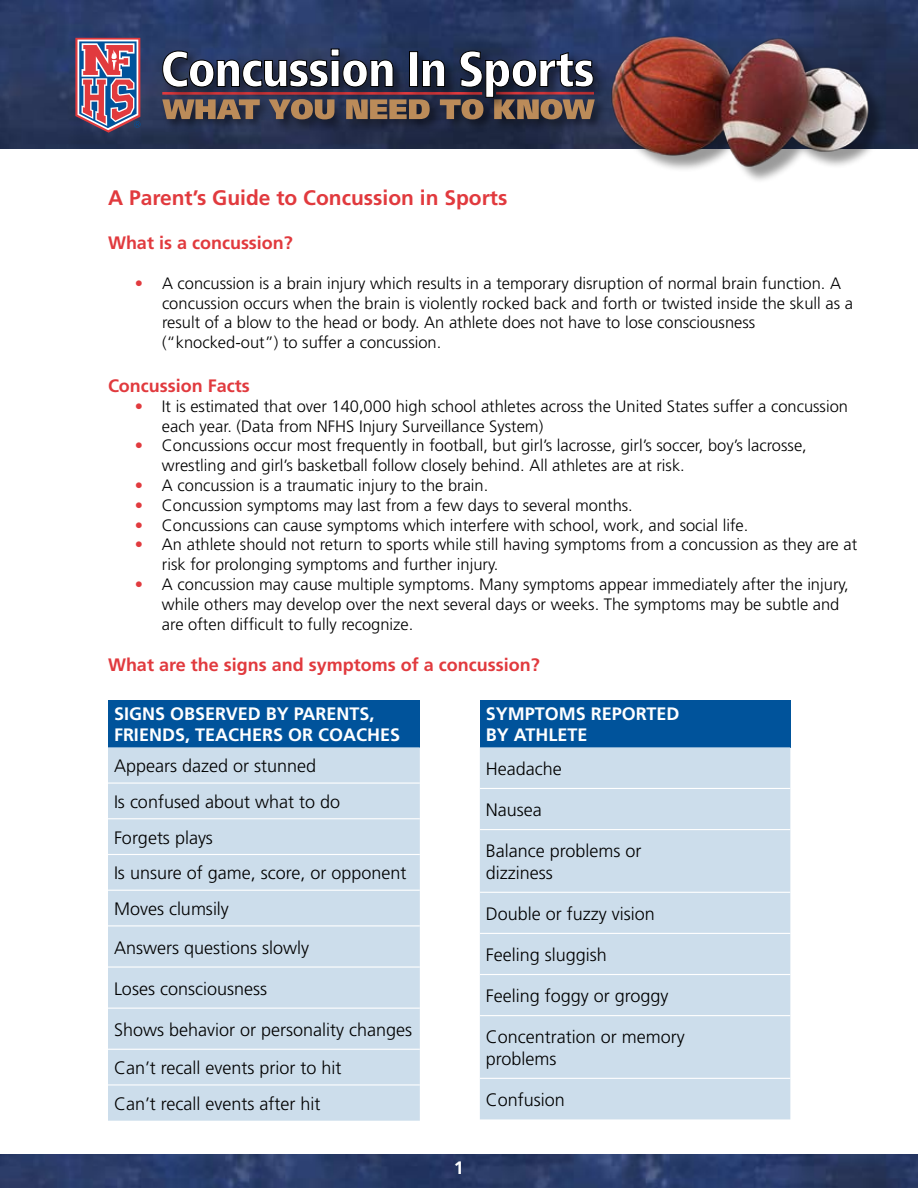
<style>
.page{position:relative;width:918px;height:1188px;background:#fff}
.page>*{position:absolute;margin:0;border:0;box-sizing:border-box;transform-origin:0 0}
.t1{font:700 21px "Frutiger";color:#e13a3e}
.t2{font:300 18px/35.7px "Frutiger";color:#000}
.t3{font:700 18px/21.6px "Frutiger";color:#fff}
.t4{font:700 18px "Frutiger";color:#e13a3e}
.t5{font:300 16.5px/19.8px "Frutiger";color:#000}
.s1{color:#e13a3e}
</style>
<div class="page">
<img style="left:0;top:1154px;width:918px;height:34px">
<img style="left:0;top:0;width:918px;height:148px">
<svg style="left:75px;top:38px;width:66px;height:95px;background:#9a6f87"></svg>
<div style="left:614px;top:39px;width:271px;height:145px;background:#000;opacity:.4"></div>
<img style="left:610px;top:32px;width:261px;height:138px">
<div style="left:159px;top:96px;width:448px;height:36px;background:#000;opacity:.5"></div>
<div style="left:159px;top:46px;width:448px;height:65px;background:#000;opacity:.5"></div>
<svg style="left:162px;top:48px;width:433px;height:71px"></svg>
<div style="left:108px;top:700px;width:312px;height:47px;background:#00539b"></div>
<div style="left:108px;top:747px;width:312px;height:374px;background:#ccddeb"></div>
<hr style="left:108px;top:783px;width:312px;height:1px;background:#fff">
<hr style="left:108px;top:818px;width:312px;height:1px;background:#fff">
<hr style="left:108px;top:854px;width:312px;height:1px;background:#fff">
<hr style="left:108px;top:890px;width:312px;height:1px;background:#fff">
<hr style="left:108px;top:925px;width:312px;height:1px;background:#fff">
<hr style="left:108px;top:966px;width:312px;height:2px;background:#fff">
<hr style="left:108px;top:1008px;width:312px;height:1px;background:#fff">
<hr style="left:108px;top:1049px;width:312px;height:1px;background:#fff">
<hr style="left:108px;top:1084px;width:312px;height:2px;background:#fff">
<div style="left:480px;top:700px;width:310px;height:47px;background:#00539b"></div>
<div style="left:480px;top:747px;width:310px;height:372px;background:#ccddeb"></div>
<hr style="left:480px;top:788px;width:310px;height:1px;background:#fff">
<hr style="left:480px;top:829px;width:310px;height:1px;background:#fff">
<hr style="left:480px;top:892px;width:310px;height:1px;background:#fff">
<hr style="left:480px;top:933px;width:310px;height:1px;background:#fff">
<hr style="left:480px;top:974px;width:310px;height:1px;background:#fff">
<hr style="left:480px;top:1015px;width:310px;height:1px;background:#fff">
<hr style="left:480px;top:1078px;width:310px;height:1px;background:#fff">
<p class="t1" style="left:108px;top:186px;width:401px">A Parent’s Guide to Concussion in Sports</p>
<p class="t4" style="left:108px;top:232px;width:186px">What is a concussion?</p>
<p class="t5" style="left:162px;top:273px;width:692px;text-indent:-27px"><span class="s1">•</span> A concussion is a brain injury which results in a temporary disruption of normal brain function. A concussion occurs when the brain is violently rocked back and forth or twisted inside the skull as a result of a blow to the head or body. An athlete does not have to lose consciousness (“knocked-out”) to suffer a concussion.</p>
<p class="t4" style="left:108px;top:375px;width:143px">Concussion Facts</p>
<p class="t5" style="left:162px;top:396px;width:688px;text-indent:-27px"><span class="s1">•</span> It is estimated that over 140,000 high school athletes across the United States suffer a concussion each year. (Data from NFHS Injury Surveillance System)</p>
<p class="t5" style="left:162px;top:436px;width:646px;text-indent:-27px"><span class="s1">•</span> Concussions occur most frequently in football, but girl’s lacrosse, girl’s soccer, boy’s lacrosse, wrestling and girl’s basketball follow closely behind. All athletes are at risk.</p>
<p class="t5" style="left:135px;top:475px;width:355px"><span class="s1">•</span> A concussion is a traumatic injury to the brain.</p>
<p class="t5" style="left:135px;top:495px;width:499px"><span class="s1">•</span> Concussion symptoms may last from a few days to several months.</p>
<p class="t5" style="left:135px;top:515px;width:615px"><span class="s1">•</span> Concussions can cause symptoms which interfere with school, work, and social life.</p>
<p class="t5" style="left:162px;top:535px;width:697px;text-indent:-27px"><span class="s1">•</span> An athlete should not return to sports while still having symptoms from a concussion as they are at risk for prolonging symptoms and further injury.</p>
<p class="t5" style="left:162px;top:574px;width:688px;text-indent:-27px"><span class="s1">•</span> A concussion may cause multiple symptoms. Many symptoms appear immediately after the injury, while others may develop over the next several days or weeks. The symptoms may be subtle and are often difficult to fully recognize.</p>
<p class="t4" style="left:108px;top:654px;width:433px">What are the signs and symptoms of a concussion?</p>
<p class="t3" style="left:114px;top:703px;width:288px">SIGNS OBSERVED BY PARENTS,<br>FRIENDS, TEACHERS OR COACHES</p>
<p class="t2" style="left:114px;top:748px;width:294px">Appears dazed or stunned<br>Is confused about what to do<br>Forgets plays<br>Is unsure of game, score, or opponent<br>Moves clumsily</p>
<p class="t2" style="left:114px;top:929px;width:197px">Answers questions slowly</p>
<p class="t2" style="left:114px;top:971px;width:155px">Loses consciousness</p>
<p class="t2" style="left:114px;top:1010px;width:300px;line-height:38.4px">Shows behavior or personality changes<br>Can’t recall events prior to hit</p>
<p class="t2" style="left:114px;top:1086px;width:208px">Can’t recall events after hit</p>
<p class="t3" style="left:486px;top:703px;width:195px">SYMPTOMS REPORTED<br>BY ATHLETE</p>
<p class="t2" style="left:486px;top:751px;width:78px">Headache</p>
<p class="t2" style="left:486px;top:792px;width:58px">Nausea</p>
<p class="t2" style="left:486px;top:840px;width:157px;line-height:21.6px">Balance problems or dizziness</p>
<p class="t2" style="left:486px;top:896px;width:171px">Double or fuzzy vision</p>
<p class="t2" style="left:486px;top:937px;width:123px">Feeling sluggish</p>
<p class="t2" style="left:486px;top:978px;width:184px">Feeling foggy or groggy</p>
<p class="t2" style="left:486px;top:1026px;width:201px;line-height:21.6px">Concentration or memory problems</p>
<p class="t2" style="left:486px;top:1082px;width:81px">Confusion</p>
<p class="t3" style="left:454px;top:1156px;width:12px">1</p>
</div>
